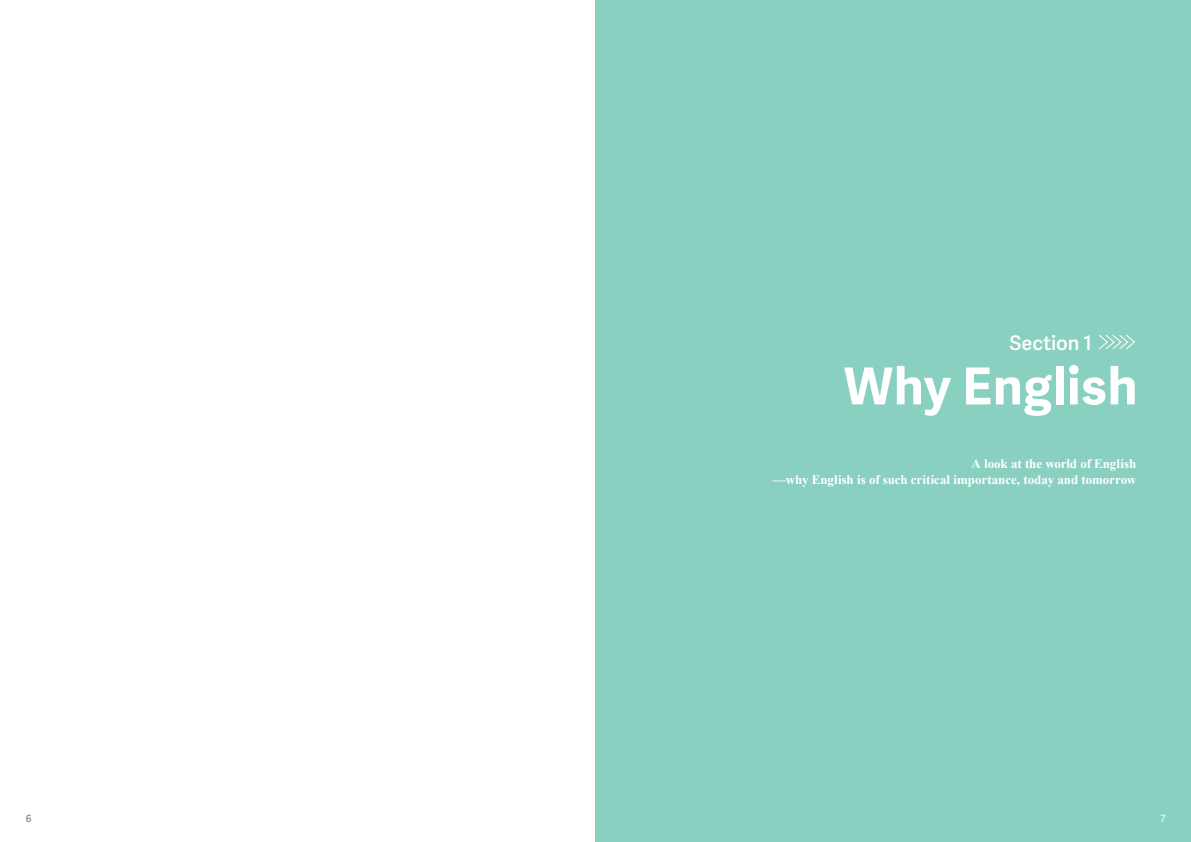
<style>
.page{position:relative;width:1191px;height:842px;background:#fff}
.page>*{position:absolute;margin:0;border:0;box-sizing:border-box;transform-origin:0 0}
.t1{font:700 51px "Adelle Sans";letter-spacing:.015em;color:#fff}
.t2{font:600 20px "Adelle Sans";letter-spacing:-.005em;color:#fff}
.t3{font:700 13px/16px "Times New Roman";letter-spacing:-.005em;color:#fff;text-align:right}
.t4{font:10px "Adelle Sans";color:#6c6d70}
.t5{font:10px "Adelle Sans";color:#fff}
</style>
<div class="page">
<div style="left:595px;top:0;width:596px;height:842px;background:#8ad0c0"></div>
<svg style="left:1099px;top:334px;width:36px;height:16px"></svg>
<h2 class="t2" style="left:1009px;top:329px;width:84px">Section 1</h2>
<h1 class="t1" style="left:844px;top:349px;width:295px">Why English</h1>
<p class="t3" style="left:773px;top:455px;width:365px">A look at the world of English<br>—why English is of such critical importance, today and tomorrow</p>
<p class="t4" style="left:26px;top:811px;width:7px">6</p>
<p class="t5" style="left:1160px;top:811px;width:7px">7</p>
</div>
